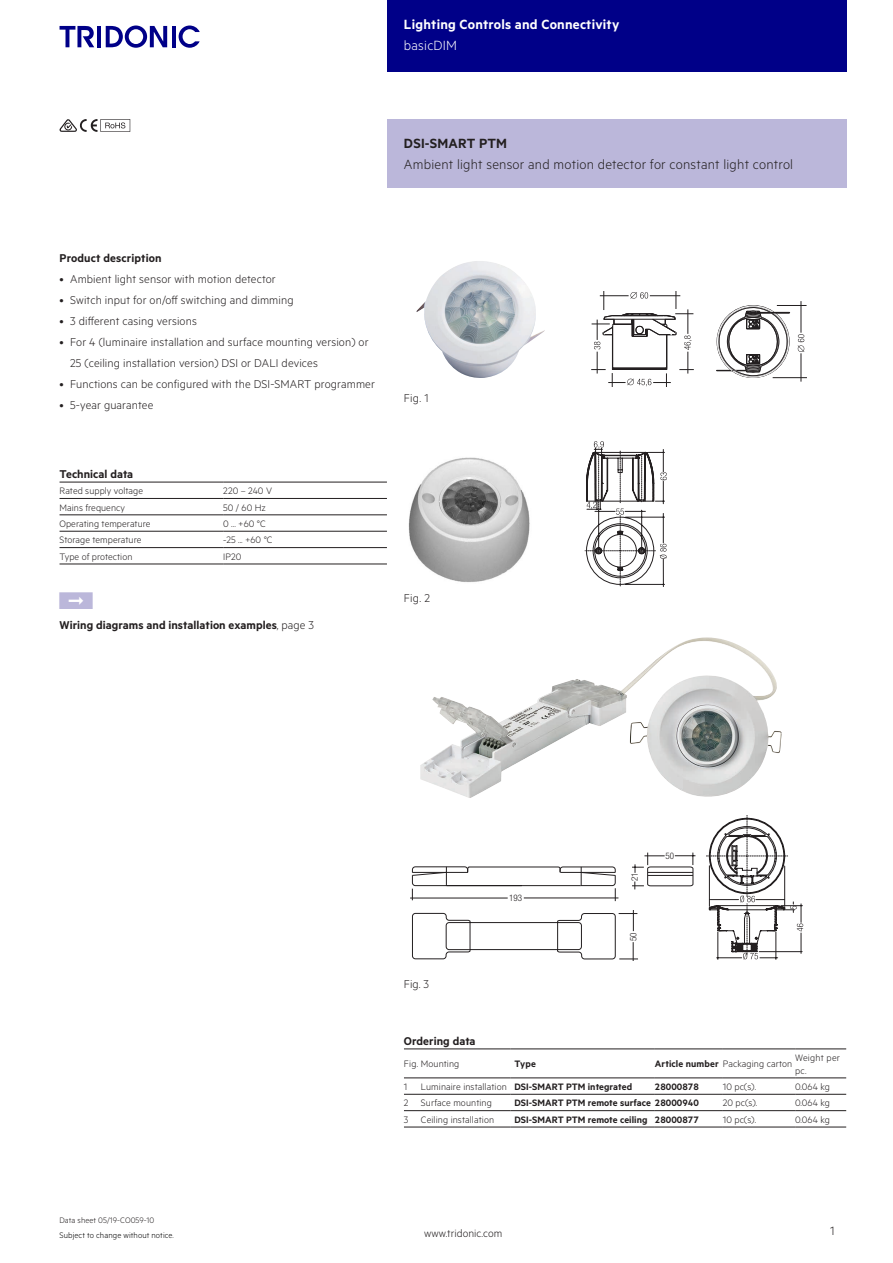
<style>
.page{position:relative;width:893px;height:1263px;background:#fff}
.page>*{position:absolute;margin:0;border:0;box-sizing:border-box;transform-origin:0 0}
.t1{font:15px "Tridonic Metric Print Light";letter-spacing:.015em;color:#231f20}
.t2{font:15px "Tridonic Metric Print Semi";letter-spacing:.015em;color:#fff}
.t3{font:15px "Tridonic Metric Print Semi";letter-spacing:.015em;color:#231f20}
.t4{font:15px "Tridonic Metric Print Light";letter-spacing:.015em;color:#fff}
.t5{font:13.5px "Tridonic Metric Print Light";color:#231f20}
.t6{font:12.75px/21px "Tridonic Metric Print Light";letter-spacing:.01em;color:#231f20}
.t7{font:12.75px "Tridonic Metric Print Semi";letter-spacing:.005em;color:#231f20}
.t8{font:12px "Tridonic Metric Print Light";letter-spacing:.005em;color:#231f20}
.t9{font:10.5px/12.6px "Tridonic Metric Print Light";letter-spacing:.005em;color:#231f20}
.t10{font:10.5px "Tridonic Metric Print Semi";letter-spacing:.005em;color:#231f20}
.t11{font:9px "Tridonic Metric Print Light";letter-spacing:.01em;color:#000}
.t12{font:9px "Tridonic Metric Print Light";letter-spacing:.005em;color:#231f20}
.t13{font:300 condensed 9px "Helvetica Neue LTW1 G";color:#231f20}
.s1{font-family:"Tridonic Metric Print Light"}
.s2{font-family:"Tridonic Metric Print Semi"}
</style>
<div class="page">
<div style="left:387px;top:0;width:459px;height:72px;background:#008"></div>
<hr style="left:97px;top:26px;width:4px;height:21px;background:#008">
<svg style="left:106px;top:26px;width:61px;height:22px"></svg>
<hr style="left:172px;top:26px;width:3px;height:21px;background:#008">
<svg style="left:179px;top:26px;width:21px;height:22px"></svg>
<svg style="left:60px;top:26px;width:34px;height:21px"></svg>
<svg style="left:60px;top:119px;width:70px;height:13px"></svg>
<hr style="left:60px;top:482px;width:163px;height:1px;background:#231f20">
<hr style="left:223px;top:482px;width:164px;height:1px;background:#231f20">
<hr style="left:60px;top:498px;width:163px;height:1px;background:#231f20">
<hr style="left:223px;top:498px;width:164px;height:1px;background:#231f20">
<hr style="left:60px;top:515px;width:163px;height:1px;background:#231f20">
<hr style="left:223px;top:515px;width:164px;height:1px;background:#231f20">
<hr style="left:60px;top:531px;width:163px;height:1px;background:#231f20">
<hr style="left:223px;top:531px;width:164px;height:1px;background:#231f20">
<hr style="left:60px;top:547px;width:163px;height:1px;background:#231f20">
<hr style="left:60px;top:564px;width:163px;height:1px;background:#231f20">
<hr style="left:223px;top:547px;width:164px;height:1px;background:#231f20">
<hr style="left:223px;top:564px;width:164px;height:1px;background:#231f20">
<div style="left:387px;top:119px;width:459px;height:68px;background:#bbb7da"></div>
<img style="left:416px;top:261px;width:129px;height:117px">
<hr style="left:777px;top:305px;width:30px;height:1px;background:#231f20">
<hr style="left:773px;top:377px;width:34px;height:1px;background:#231f20">
<hr style="left:801px;top:301px;width:1px;height:32px;background:#231f20">
<svg style="left:798px;top:334px;width:6px;height:48px"></svg>
<svg style="left:591px;top:291px;width:199px;height:96px"></svg>
<img style="left:408px;top:457px;width:122px;height:125px">
<svg style="left:585px;top:441px;width:82px;height:146px"></svg>
<img style="left:420px;top:640px;width:353px;height:158px">
<svg style="left:412px;top:910px;width:226px;height:50px"></svg>
<hr style="left:410px;top:898px;width:98px;height:1px;background:#231f20">
<svg style="left:412px;top:852px;width:283px;height:49px"></svg>
<svg style="left:706px;top:815px;width:97px;height:144px"></svg>
<svg style="left:510px;top:1078px;width:336px;height:49px"></svg>
<svg style="left:404px;top:1077px;width:17px;height:1px"></svg>
<hr style="left:421px;top:1077px;width:89px;height:1px;background:#231f20">
<hr style="left:510px;top:1077px;width:145px;height:1px;background:#231f20">
<hr style="left:655px;top:1077px;width:68px;height:1px;background:#231f20">
<hr style="left:723px;top:1077px;width:72px;height:1px;background:#231f20">
<hr style="left:795px;top:1077px;width:51px;height:1px;background:#231f20">
<svg style="left:404px;top:1094px;width:17px;height:1px"></svg>
<hr style="left:421px;top:1094px;width:89px;height:1px;background:#231f20">
<hr style="left:510px;top:1094px;width:145px;height:1px;background:#231f20">
<hr style="left:655px;top:1094px;width:68px;height:1px;background:#231f20">
<hr style="left:723px;top:1094px;width:72px;height:1px;background:#231f20">
<hr style="left:795px;top:1094px;width:51px;height:1px;background:#231f20">
<svg style="left:404px;top:1110px;width:17px;height:1px"></svg>
<svg style="left:404px;top:1127px;width:17px;height:1px"></svg>
<hr style="left:421px;top:1110px;width:89px;height:1px;background:#231f20">
<hr style="left:510px;top:1110px;width:145px;height:1px;background:#231f20">
<hr style="left:655px;top:1110px;width:68px;height:1px;background:#231f20">
<hr style="left:723px;top:1110px;width:72px;height:1px;background:#231f20">
<hr style="left:795px;top:1110px;width:51px;height:1px;background:#231f20">
<hr style="left:421px;top:1127px;width:89px;height:1px;background:#231f20">
<hr style="left:510px;top:1127px;width:145px;height:1px;background:#231f20">
<hr style="left:655px;top:1127px;width:68px;height:1px;background:#231f20">
<hr style="left:723px;top:1127px;width:72px;height:1px;background:#231f20">
<hr style="left:795px;top:1127px;width:51px;height:1px;background:#231f20">
<svg style="left:404px;top:1048px;width:17px;height:1px"></svg>
<hr style="left:421px;top:1048px;width:89px;height:1px;background:#231f20">
<hr style="left:510px;top:1048px;width:145px;height:1px;background:#231f20">
<hr style="left:655px;top:1048px;width:68px;height:1px;background:#231f20">
<hr style="left:723px;top:1048px;width:72px;height:1px;background:#231f20">
<hr style="left:795px;top:1048px;width:51px;height:1px;background:#231f20">
<p class="t2" style="left:404px;top:15px;width:217px">Lighting Controls and Connectivity</p>
<p class="t4" style="left:404px;top:37px;width:55px">basicDIM</p>
<p class="t3" style="left:404px;top:134px;width:105px">DSI-SMART PTM</p>
<p class="t1" style="left:404px;top:156px;width:391px">Ambient light sensor and motion detector for constant light control</p>
<p class="t7" style="left:60px;top:250px;width:104px">Product description</p>
<p class="t6" style="left:60px;top:268px;width:218px">• Ambient light sensor with motion detector</p>
<p class="t6" style="left:60px;top:289px;width:236px">• Switch input for on/off switching and dimming</p>
<p class="t6" style="left:60px;top:310px;width:139px">• 3 different casing versions</p>
<p class="t6" style="left:70px;top:331px;width:300px;text-indent:-11px">• For 4 (luminaire installation and surface mounting version) or<br>25 (ceiling installation version) DSI or DALI devices</p>
<p class="t6" style="left:60px;top:373px;width:317px">• Functions can be configured with the DSI-SMART programmer</p>
<p class="t6" style="left:60px;top:394px;width:95px">• 5-year guarantee</p>
<p class="t7" style="left:60px;top:466px;width:75px">Technical data</p>
<p class="t9" style="left:60px;top:484px;width:85px">Rated supply voltage</p>
<p class="t9" style="left:223px;top:484px;width:50px">220 – 240 V</p>
<p class="t9" style="left:60px;top:501px;width:67px">Mains frequency</p>
<p class="t9" style="left:223px;top:501px;width:44px">50 / 60 Hz</p>
<p class="t9" style="left:60px;top:517px;width:93px">Operating temperature</p>
<p class="t9" style="left:223px;top:517px;width:44px">0 ... +60 °C</p>
<p class="t9" style="left:60px;top:533px;width:83px">Storage temperature</p>
<p class="t9" style="left:223px;top:533px;width:51px">-25 ... +60 °C</p>
<p class="t9" style="left:60px;top:550px;width:74px">Type of protection</p>
<p class="t9" style="left:223px;top:550px;width:20px">IP20</p>
<p class="t7" style="left:60px;top:617px;width:256px">Wiring diagrams and installation examples<span class="s1">, page 3</span></p>
<p class="t6" style="left:404px;top:387px;width:26px">Fig. 1</p>
<p class="t6" style="left:404px;top:587px;width:28px">Fig. 2</p>
<p class="t12" style="left:60px;top:1215px;width:96px">Data sheet 05/19-CO059-10</p>
<p class="t11" style="left:60px;top:1229px;width:116px">Subject to change without notice.</p>
<p class="t6" style="left:404px;top:973px;width:27px">Fig. 3</p>
<p class="t13" style="left:509px;top:893px;width:14px">193</p>
<p class="t13" style="left:629px;top:881px;width:10px;rotate:-90deg">21</p>
<p class="t13" style="left:628px;top:941px;width:10px;rotate:-90deg">50</p>
<p class="t13" style="left:665px;top:850px;width:10px">50</p>
<p class="t7" style="left:404px;top:1033px;width:73px">Ordering data</p>
<p class="t9" style="left:404px;top:1057px;width:57px">Fig. Mounting</p>
<p class="t10" style="left:514px;top:1058px;width:23px">Type</p>
<p class="t9" style="left:655px;top:1057px;width:139px"><span class="s2">Article number</span> Packaging carton</p>
<p class="t9" style="left:795px;top:1051px;width:46px">Weight per pc.</p>
<p class="t9" style="left:404px;top:1080px;width:5px">1</p>
<p class="t10" style="left:421px;top:1080px;width:213px"><span class="s1">Luminaire installation</span> DSI-SMART PTM integrated</p>
<p class="t10" style="left:655px;top:1080px;width:46px">28000878</p>
<p class="t9" style="left:723px;top:1080px;width:35px">10 pc(s).</p>
<p class="t9" style="left:795px;top:1080px;width:36px">0.064 kg</p>
<p class="t9" style="left:404px;top:1096px;width:89px">2 Surface mounting</p>
<p class="t10" style="left:514px;top:1097px;width:186px">DSI-SMART PTM remote surface 28000940</p>
<p class="t9" style="left:723px;top:1096px;width:36px">20 pc(s).</p>
<p class="t9" style="left:795px;top:1096px;width:36px">0.064 kg</p>
<p class="t9" style="left:404px;top:1113px;width:92px">3 Ceiling installation</p>
<p class="t10" style="left:514px;top:1113px;width:186px">DSI-SMART PTM remote ceiling 28000877</p>
<p class="t9" style="left:723px;top:1113px;width:35px">10 pc(s).</p>
<p class="t9" style="left:795px;top:1113px;width:36px">0.064 kg</p>
<p class="t8" style="left:424px;top:1227px;width:80px">www.tridonic.com</p>
<p class="t5" style="left:830px;top:1223px;width:6px">1</p>
</div>
